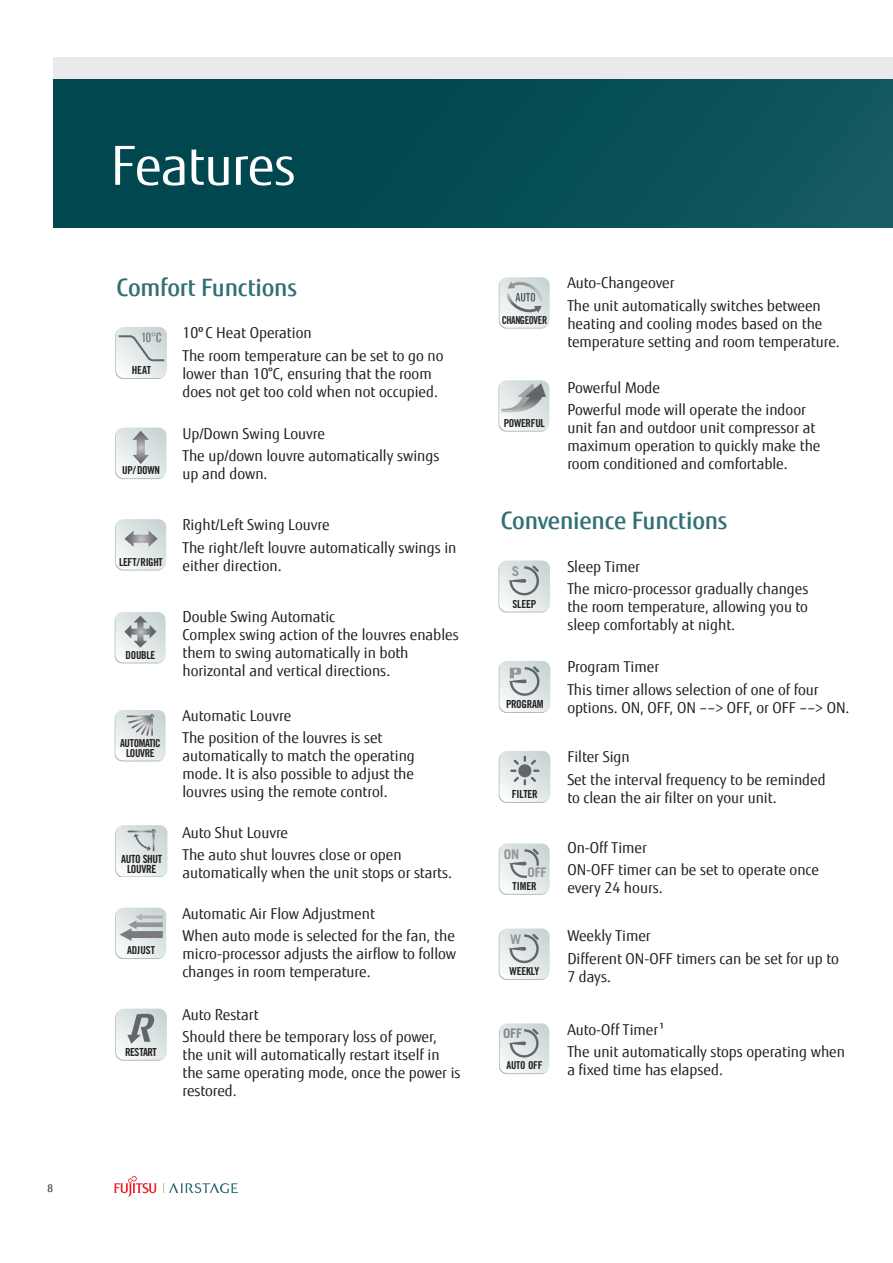
<style>
.page{position:relative;width:893px;height:1263px;background:#fff}
.page>*{position:absolute;margin:0;border:0;box-sizing:border-box;transform-origin:0 0}
.t1{font:54px "Fujitsu Sans";letter-spacing:-.02em;color:#fff}
.t2{font:500 24px "Fujitsu Sans";letter-spacing:-.01em;color:#326f75}
.t3{font:15px/22.2px "Fujitsu Sans";color:#231f20}
.t4{font:700 13.5px "Trade Gothic LT Std";color:#959497}
.t5{font:700 13.35px "Trade Gothic LT Std";color:#959497}
.t6{font:700 13.2px "Trade Gothic LT Std";color:#87868a}
.t7{font:11.25px/9.8px "Trade Gothic LT Std Bd Cn 20";letter-spacing:-.04em;color:#231f20;text-align:center}
.t8{font:11.1px "Trade Gothic LT Std Bd Cn 20";letter-spacing:-.02em;color:#231f20}
.t9{font:11.1px "Trade Gothic LT Std Bd Cn 20";letter-spacing:-.04em;color:#231f20}
.t10{font:10.95px "Trade Gothic LT Std Bd Cn 20";letter-spacing:-.02em;color:#231f20}
.t11{font:10.95px/9.4px "Trade Gothic LT Std Bd Cn 20";letter-spacing:-.04em;color:#231f20;text-align:center}
.t12{font:10.95px "Trade Gothic LT Std Bd Cn 20";letter-spacing:-.04em;color:#231f20;scale:.94 1}
.t13{font:10.8px "Trade Gothic LT Std Bd Cn 20";letter-spacing:-.02em;color:#231f20}
.t14{font:500 10.5px "Fujitsu Sans";color:#464748}
</style>
<div class="page">
<svg style="left:114px;top:1176px;width:43px;height:21px"></svg>
<svg style="left:163px;top:1183px;width:75px;height:10px"></svg>
<div style="left:53px;top:68px;width:840px;height:159px;background:linear-gradient(to right,#00424b,#10585f)"></div>
<div style="left:53px;top:57px;width:840px;height:22px;background:#e9eaeb"></div>
<svg style="left:115px;top:710px;width:51px;height:50px;background:#d9dfdf"></svg>
<div style="left:117px;top:427px;width:50px;height:51px;background:#ecf0f0;border-radius:8px"></div>
<svg style="left:115px;top:428px;width:51px;height:51px"></svg>
<svg style="left:116px;top:428px;width:50px;height:50px"></svg>
<svg style="left:116px;top:519px;width:50px;height:51px;background:#d8dede"></svg>
<svg style="left:115px;top:612px;width:51px;height:50px;background:#d2d8d8"></svg>
<svg style="left:117px;top:824px;width:51px;height:52px"></svg>
<svg style="left:115px;top:825px;width:52px;height:51px;background:#dbe2e2"></svg>
<div style="left:117px;top:907px;width:50px;height:51px;background:#f3f6f6;border-radius:8px"></div>
<svg style="left:115px;top:908px;width:50px;height:51px"></svg>
<svg style="left:116px;top:908px;width:50px;height:50px"></svg>
<svg style="left:499px;top:928px;width:51px;height:51px;background:#d7dddd"></svg>
<div style="left:499px;top:1024px;width:50px;height:50px;background:#bcc7ca;border-radius:8px"></div>
<svg style="left:500px;top:1023px;width:49px;height:50px;background:#d6dddd"></svg>
<svg style="left:499px;top:843px;width:51px;height:51px;background:#d8dfdf"></svg>
<svg style="left:117px;top:1008px;width:51px;height:51px"></svg>
<svg style="left:115px;top:1009px;width:51px;height:52px"></svg>
<svg style="left:116px;top:1009px;width:51px;height:51px;background:#cfd5d6"></svg>
<svg style="left:499px;top:277px;width:51px;height:51px;background:#d3d9da"></svg>
<svg style="left:498px;top:381px;width:51px;height:51px"></svg>
<svg style="left:499px;top:380px;width:50px;height:51px;background:#cfd4d5"></svg>
<svg style="left:115px;top:328px;width:51px;height:51px"></svg>
<svg style="left:116px;top:327px;width:51px;height:51px;background:#d8dfdf"></svg>
<svg style="left:499px;top:751px;width:51px;height:51px;background:#d4dbdb"></svg>
<svg style="left:500px;top:660px;width:51px;height:51px"></svg>
<svg style="left:499px;top:661px;width:51px;height:51px;background:#d4dada"></svg>
<svg style="left:499px;top:560px;width:51px;height:52px;background:#d6dddd"></svg>
<p class="t14" style="left:48px;top:1181px;width:7px">8</p>
<h1 class="t1" style="left:111px;top:132px;width:187px">Features</h1>
<h2 class="t2" style="left:117px;top:272px;width:182px">Comfort Functions</h2>
<p class="t8" style="left:132px;top:363px;width:21px">HEAT</p>
<p class="t10" style="left:122px;top:464px;width:39px">UP/ DOWN</p>
<p class="t11" style="left:119px;top:557px;width:45px">LEFT/RIGHT</p>
<p class="t10" style="left:125px;top:648px;width:31px">DOUBLE</p>
<p class="t11" style="left:120px;top:738px;width:42px">AUTOMATIC<br>LOUVRE</p>
<p class="t7" style="left:121px;top:854px;width:42px">AUTO SHUT<br>LOUVRE</p>
<p class="t10" style="left:127px;top:944px;width:29px">ADJUST</p>
<p class="t9" style="left:125px;top:1045px;width:33px">RESTART</p>
<p class="t3" style="left:182px;top:322px;width:263px">10º C Heat Operation<br>The room temperature can be set to go no</p>
<p class="t3" style="left:182px;top:364px;width:257px;line-height:18px">lower than 10°C, ensuring that the room does not get too cold when not occupied.</p>
<p class="t3" style="left:182px;top:422px;width:258px">Up/Down Swing Louvre<br>The up/down louvre automatically swings</p>
<p class="t3" style="left:182px;top:463px;width:87px">up and down.</p>
<p class="t3" style="left:182px;top:514px;width:276px">Right/Left Swing Louvre<br>The right/left louvre automatically swings in</p>
<p class="t3" style="left:182px;top:554px;width:101px">either direction.</p>
<p class="t3" style="left:182px;top:608px;width:278px;line-height:18px">Double Swing Automatic<br>Complex swing action of the louvres enables them to swing automatically in both horizontal and vertical directions.</p>
<p class="t3" style="left:182px;top:705px;width:201px">Automatic Louvre<br>The position of the louvres is set</p>
<p class="t3" style="left:182px;top:747px;width:234px;line-height:18px;text-align:justify">automatically to match the operating mode. It is also possible to adjust the louvres using the remote control.</p>
<p class="t3" style="left:182px;top:822px;width:221px">Auto Shut Louvre<br>The auto shut louvres close or open</p>
<p class="t3" style="left:182px;top:862px;width:271px">automatically when the unit stops or starts.</p>
<p class="t3" style="left:182px;top:903px;width:274px">Automatic Air Flow Adjustment<br>When auto mode is selected for the fan, the</p>
<p class="t3" style="left:182px;top:945px;width:275px;line-height:18px">micro-processor adjusts the airflow to follow changes in room temperature.</p>
<p class="t3" style="left:182px;top:1004px;width:256px">Auto Restart<br>Should there be temporary loss of power,</p>
<p class="t3" style="left:182px;top:1046px;width:280px;line-height:18px">the unit will automatically restart itself in the same operating mode, once the power is restored.</p>
<p class="t12" style="left:502px;top:313px;width:50px">CHANGEOVER</p>
<p class="t10" style="left:504px;top:416px;width:43px">POWERFUL</p>
<p class="t3" style="left:567px;top:272px;width:255px">Auto-Changeover<br>The unit automatically switches between</p>
<p class="t3" style="left:567px;top:314px;width:274px;line-height:18px">heating and cooling modes based on the temperature setting and room temperature.</p>
<p class="t3" style="left:567px;top:377px;width:240px">Powerful Mode<br>Powerful mode will operate the indoor</p>
<p class="t3" style="left:567px;top:419px;width:255px;line-height:18px">unit fan and outdoor unit compressor at maximum operation to quickly make the room conditioned and comfortable.</p>
<h2 class="t2" style="left:501px;top:505px;width:228px">Convenience Functions</h2>
<p class="t4" style="left:512px;top:563px;width:9px">S</p>
<p class="t8" style="left:513px;top:597px;width:25px">SLEEP</p>
<p class="t8" style="left:506px;top:697px;width:39px">PROGRAM</p>
<p class="t8" style="left:512px;top:787px;width:27px">FILTER</p>
<p class="t5" style="left:504px;top:846px;width:17px">ON</p>
<p class="t5" style="left:528px;top:864px;width:20px">OFF</p>
<p class="t10" style="left:512px;top:879px;width:26px">TIMER</p>
<p class="t5" style="left:510px;top:931px;width:13px">W</p>
<p class="t10" style="left:510px;top:964px;width:31px">WEEKLY</p>
<p class="t6" style="left:503px;top:1026px;width:20px">OFF</p>
<p class="t13" style="left:506px;top:1059px;width:37px">AUTO OFF</p>
<p class="t3" style="left:567px;top:556px;width:243px">Sleep Timer<br>The micro-processor gradually changes</p>
<p class="t3" style="left:567px;top:598px;width:242px;line-height:18px">the room temperature, allowing you to sleep comfortably at night.</p>
<p class="t3" style="left:567px;top:656px;width:253px">Program Timer<br>This timer allows selection of one of four</p>
<p class="t3" style="left:567px;top:696px;width:284px">options. ON, OFF, ON ––&gt; OFF, or OFF ––&gt; ON.</p>
<p class="t3" style="left:567px;top:746px;width:260px">Filter Sign<br>Set the interval frequency to be reminded</p>
<p class="t3" style="left:567px;top:786px;width:211px">to clean the air filter on your unit.</p>
<p class="t3" style="left:567px;top:836px;width:253px">On-Off Timer<br>ON-OFF timer can be set to operate once</p>
<p class="t3" style="left:567px;top:877px;width:97px">every 24 hours.</p>
<p class="t3" style="left:567px;top:925px;width:273px">Weekly Timer<br>Different ON-OFF timers can be set for up to</p>
<p class="t3" style="left:567px;top:965px;width:45px">7 days.</p>
<p class="t3" style="left:567px;top:1018px;width:279px">Auto-Off Timer¹<br>The unit automatically stops operating when</p>
<p class="t3" style="left:567px;top:1059px;width:157px">a fixed time has elapsed.</p>
</div>
